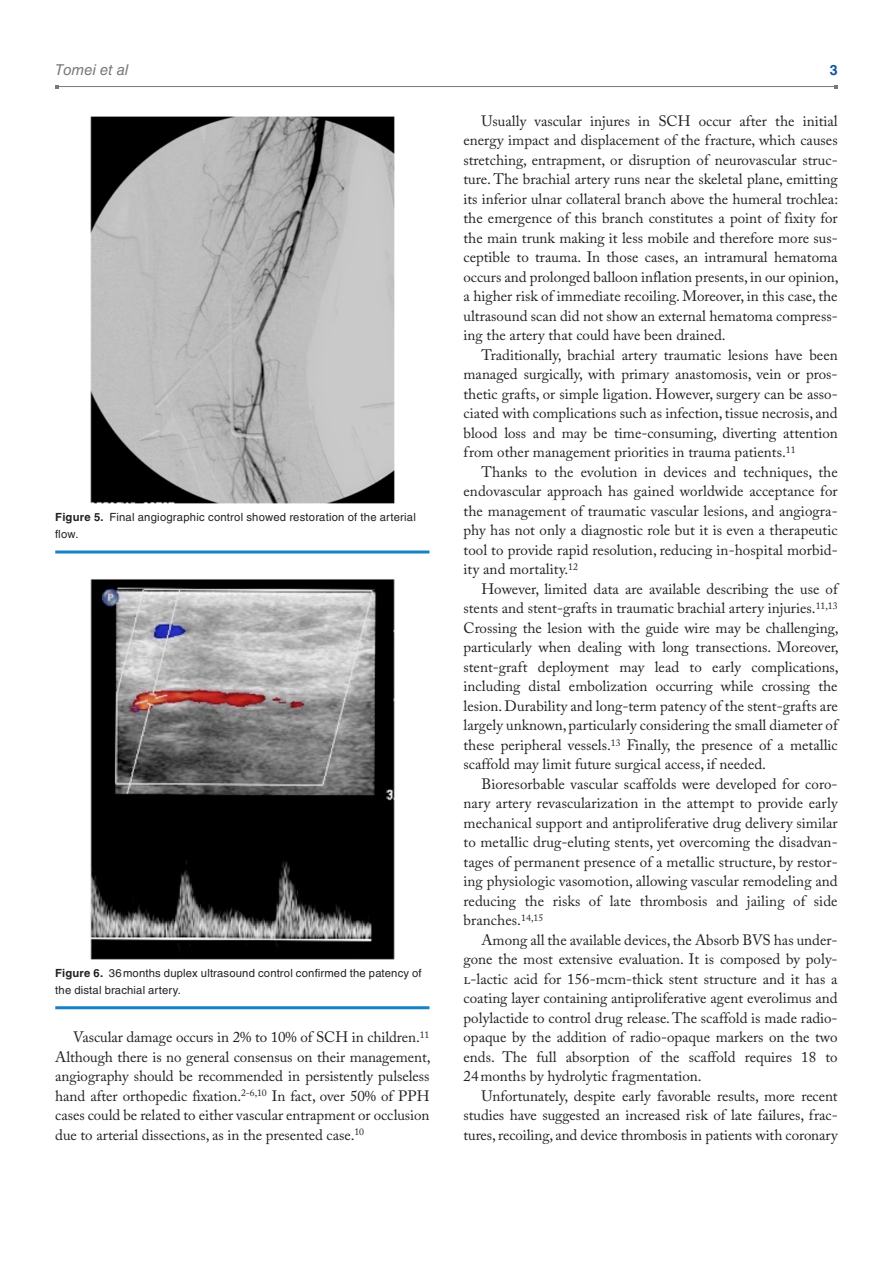
<style>
.page{position:relative;width:893px;height:1263px;background:#fff}
.page>*{position:absolute;margin:0;border:0;box-sizing:border-box;transform-origin:0 0}
.t1{font:15px/19.5px "Adobe Caslon Pro";color:#231f20;text-align:justify}
.t2{font:italic 15px "Helvetica LT Std";color:#76787b}
.t3{font:700 14.25px "Helvetica LT Std";color:#1055a4}
.t4{font:11.25px/16.5px "Helvetica LT Std";letter-spacing:.015em;color:#231f20}
.s1{font-weight:700}
</style>
<div class="page">
<hr style="left:57px;top:86px;width:779px;height:1px;background:#76787b">
<hr style="left:55px;top:550px;width:374px;height:3px;background:#1582c5">
<img style="left:90px;top:116px;width:305px;height:388px">
<hr style="left:55px;top:1006px;width:374px;height:3px;background:#1582c5">
<img style="left:90px;top:579px;width:305px;height:381px">
<p class="t2" style="left:55px;top:61px;width:75px">Tomei et al</p>
<p class="t3" style="left:830px;top:61px;width:9px">3</p>
<p class="t4" style="left:55px;top:509px;width:362px"><span class="s1">Figure 5.</span> Final angiographic control showed restoration of the arterial flow.</p>
<p class="t4" style="left:55px;top:965px;width:368px"><span class="s1">Figure 6.</span> 36months duplex ultrasound control confirmed the patency of the distal brachial artery.</p>
<p class="t1" style="left:55px;top:1027px;width:377px;text-indent:18px">Vascular damage occurs in 2% to 10% of SCH in children.<sup>11<br></sup>Although there is no general consensus on their management, angiography should be recommended in persistently pulseless hand after orthopedic fixation.<sup>2-6,10</sup> In fact, over 50% of PPH cases could be related to either vascular entrapment or occlusion due to arterial dissections, as in the presented case.<sup>10</sup></p>
<p class="t1" style="left:463px;top:111px;width:377px;text-indent:18px">Usually vascular injures in SCH occur after the initial energy impact and displacement of the fracture, which causes stretching, entrapment, or disruption of neurovascular struc&shy;ture. The brachial artery runs near the skeletal plane, emitting its inferior ulnar collateral branch above the humeral trochlea: the emergence of this branch constitutes a point of fixity for the main trunk making it less mobile and therefore more sus&shy;ceptible to trauma. In those cases, an intramural hematoma occurs and prolonged balloon inflation presents, in our opinion, a higher risk of immediate recoiling. Moreover, in this case, the ultrasound scan did not show an external hematoma compress&shy;ing the artery that could have been drained.</p>
<p class="t1" style="left:463px;top:345px;width:376px;text-indent:18px">Traditionally, brachial artery traumatic lesions have been managed surgically, with primary anastomosis, vein or pros&shy;thetic grafts, or simple ligation. However, surgery can be asso&shy;ciated with complications such as infection, tissue necrosis, and blood loss and may be time-consuming, diverting attention from other management priorities in trauma patients.<sup>11</sup></p>
<p class="t1" style="left:463px;top:462px;width:376px;text-indent:18px">Thanks to the evolution in devices and techniques, the endovascular approach has gained worldwide acceptance for the management of traumatic vascular lesions, and angiogra&shy;phy has not only a diagnostic role but it is even a therapeutic tool to provide rapid resolution, reducing in-hospital morbid&shy;ity and mortality.<sup>12</sup></p>
<p class="t1" style="left:463px;top:579px;width:377px;text-indent:18px">However, limited data are available describing the use of stents and stent-grafts in traumatic brachial artery injuries.<sup>11,13<br></sup>Crossing the lesion with the guide wire may be challenging, particularly when dealing with long transections. Moreover, stent-graft deployment may lead to early complications, including distal embolization occurring while crossing the lesion. Durability and long-term patency of the stent-grafts are largely unknown, particularly considering the small diameter of these peripheral vessels.<sup>13</sup> Finally, the presence of a metallic scaffold may limit future surgical access, if needed.</p>
<p class="t1" style="left:463px;top:774px;width:376px;text-indent:18px">Bioresorbable vascular scaffolds were developed for coro&shy;nary artery revascularization in the attempt to provide early mechanical support and antiproliferative drug delivery similar to metallic drug-eluting stents, yet overcoming the disadvan&shy;tages of permanent presence of a metallic structure, by restor&shy;ing physiologic vasomotion, allowing vascular remodeling and reducing the risks of late thrombosis and jailing of side branches.<sup>14,15</sup></p>
<p class="t1" style="left:463px;top:930px;width:376px;text-indent:18px">Among all the available devices, the Absorb BVS has under&shy;gone the most extensive evaluation. It is composed by poly&shy;l-lactic acid for 156-mcm-thick stent structure and it has a coating layer containing antiproliferative agent everolimus and polylactide to control drug release. The scaffold is made radio&shy;opaque by the addition of radio-opaque markers on the two ends. The full absorption of the scaffold requires 18 to 24months by hydrolytic fragmentation.</p>
<p class="t1" style="left:463px;top:1086px;width:376px;text-indent:18px">Unfortunately, despite early favorable results, more recent studies have suggested an increased risk of late failures, frac&shy;tures, recoiling, and device thrombosis in patients with coronary</p>
</div>
